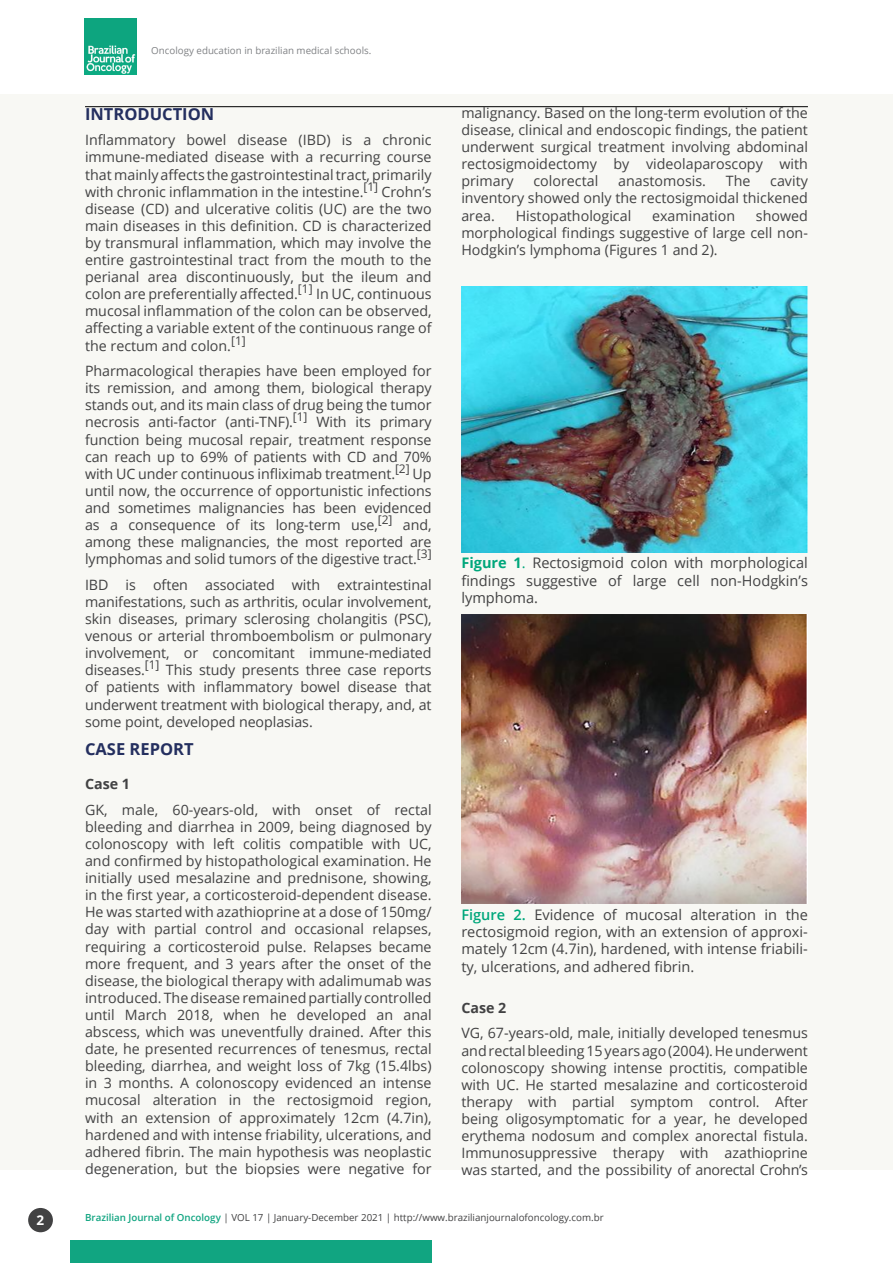
<style>
.page{position:relative;width:893px;height:1263px;background:#fff}
.page>*{position:absolute;margin:0;border:0;box-sizing:border-box;transform-origin:0 0}
.t1{font:700 16.5px "Open Sans";color:#242f5f}
.t2{font:14.55px/17.4px "Open Sans";color:#424243;text-align:justify}
.t3{font:14.25px/17.1px "Open Sans";color:#424243;text-align:justify}
.t4{font:700 14.25px "Open Sans";color:#424243}
.t5{font:700 13.5px "Open Sans";color:#fff}
.t6{font:9.75px "Open Sans";color:#424243}
.t7{font:9.75px "Open Sans";color:#808285}
.s1{font-weight:700;color:#00a77b}
.s2{color:#00a77b}
.s3{font-weight:600;color:#00a77b}
.s4{font-weight:600;color:#11a581}
</style>
<div class="page">
<div style="left:70px;top:1240px;width:362px;height:23px;background:#11a581"></div>
<div style="left:28px;top:1208px;width:25px;height:24px;background:#424243;border-radius:50%"></div>
<div style="left:0;top:94px;width:893px;height:1075px;background:#f8f8f4"></div>
<img style="left:84px;top:18px;width:52px;height:57px">
<hr style="left:85px;top:106px;width:723px;height:1px;background:#000">
<img style="left:461px;top:286px;width:347px;height:266px">
<img style="left:461px;top:614px;width:347px;height:289px">
<p class="t5" style="left:37px;top:1211px;width:9px">2</p>
<p class="t7" style="left:151px;top:44px;width:222px">Oncology education in brazilian medical schools.</p>
<p class="t1" style="left:85px;top:102px;width:131px">INTRODUCTION</p>
<p class="t3" style="left:85px;top:131px;width:348px">Inflammatory bowel disease (IBD) is a chronic immune-mediated disease with a recurring course that mainly affects the gastrointestinal tract, primarily with chronic inflammation in the intestine.<sup>[1]</sup> Crohn’s disease (CD) and ulcerative colitis (UC) are the two main diseases in this definition. CD is characterized by transmural inflammation, which may involve the entire gastrointestinal tract from the mouth to the perianal area discontinuously, but the ileum and colon are preferentially affected.<sup>[1]</sup> In UC, continuous mucosal inflammation of the colon can be observed, affecting a variable extent of the continuous range of the rectum and colon.<sup>[1]</sup></p>
<p class="t3" style="left:85px;top:362px;width:348px">Pharmacological therapies have been employed for its remission, and among them, biological therapy stands out, and its main class of drug being the tumor necrosis anti-factor (anti-TNF).<sup>[1]</sup> With its primary function being mucosal repair, treatment response can reach up to 69% of patients with CD and 70% with UC under continuous infliximab treatment.<sup>[2]</sup> Up until now, the occurrence of opportunistic infections and sometimes malignancies has been evidenced as a consequence of its long-term use,<sup>[2]</sup> and, among these malignancies, the most reported are lymphomas and solid tumors of the digestive tract.<sup>[3]</sup></p>
<p class="t3" style="left:85px;top:576px;width:348px">IBD is often associated with extraintestinal manifestations, such as arthritis, ocular involvement, skin diseases, primary sclerosing cholangitis (PSC), venous or arterial thromboembolism or pulmonary involvement, or concomitant immune-mediated diseases.<sup>[1]</sup> This study presents three case reports of patients with inflammatory bowel disease that underwent treatment with biological therapy, and, at some point, developed neoplasias.</p>
<p class="t1" style="left:85px;top:737px;width:110px">CASE REPORT</p>
<p class="t4" style="left:85px;top:774px;width:47px">Case 1</p>
<p class="t3" style="left:85px;top:801px;width:348px">GK, male, 60-years-old, with onset of rectal bleeding and diarrhea in 2009, being diagnosed by colonoscopy with left colitis compatible with UC, and confirmed by histopathological examination. He initially used mesalazine and prednisone, showing, in the first year, a corticosteroid-dependent disease.<br>He was started with azathioprine at a dose of 150mg/ day with partial control and occasional relapses, requiring a corticosteroid pulse. Relapses became more frequent, and 3 years after the onset of the disease, the biological therapy with adalimumab was introduced. The disease remained partially controlled until March 2018, when he developed an anal abscess, which was uneventfully drained. After this date, he presented recurrences of tenesmus, rectal bleeding, diarrhea, and weight loss of 7kg (15.4lbs) in 3 months. A colonoscopy evidenced an intense mucosal alteration in the rectosigmoid region, with an extension of approximately 12cm (4.7in), hardened and with intense friability, ulcerations, and adhered fibrin. The main hypothesis was neoplastic degeneration, but the biopsies were negative for</p>
<p class="t3" style="left:461px;top:104px;width:348px">malignancy. Based on the long-term evolution of the disease, clinical and endoscopic findings, the patient underwent surgical treatment involving abdominal rectosigmoidectomy by videolaparoscopy with primary</p>
<p class="t3" style="left:533px;top:172px;width:66px">colorectal</p>
<p class="t3" style="left:618px;top:172px;width:89px">anastomosis.</p>
<p class="t3" style="left:726px;top:172px;width:26px">The</p>
<p class="t3" style="left:461px;top:172px;width:348px;text-indent:309px">cavity inventory showed only the rectosigmoidal thickened area.</p>
<p class="t3" style="left:461px;top:206px;width:348px;text-indent:295px">showed morphological findings suggestive of large cell non-Hodgkin’s lymphoma (Figures 1 and 2).</p>
<p class="t3" style="left:516px;top:206px;width:117px">Histopathological</p>
<p class="t3" style="left:652px;top:206px;width:84px">examination</p>
<p class="t2" style="left:461px;top:554px;width:348px"><span class="s1">Figure 1</span><span class="s2">.</span> Rectosigmoid colon with morphological findings suggestive of large cell non-Hodgkin’s lymphoma.</p>
<p class="t2" style="left:461px;top:905px;width:348px"><span class="s3">Figure 2.</span> Evidence of mucosal alteration in the rectosigmoid region, with an extension of approxi&shy;mately 12cm (4.7in), hardened, with intense friabili&shy;ty, ulcerations, and adhered fibrin.</p>
<p class="t4" style="left:461px;top:997px;width:47px">Case 2</p>
<p class="t3" style="left:461px;top:1024px;width:348px">VG, 67-years-old, male, initially developed tenesmus and rectal bleeding 15 years ago (2004). He underwent colonoscopy showing intense proctitis, compatible with UC. He started mesalazine and corticosteroid therapy with partial symptom control. After being oligosymptomatic for a year, he developed erythema nodosum and complex anorectal fistula.<br>Immunosuppressive therapy with azathioprine was started, and the possibility of anorectal Crohn’s</p>
<p class="t6" style="left:85px;top:1211px;width:520px"><span class="s4">Brazilian Journal of Oncology</span> | VOL 17 | January-December 2021 | http://www.brazilianjournalofoncology.com.br</p>
</div>
